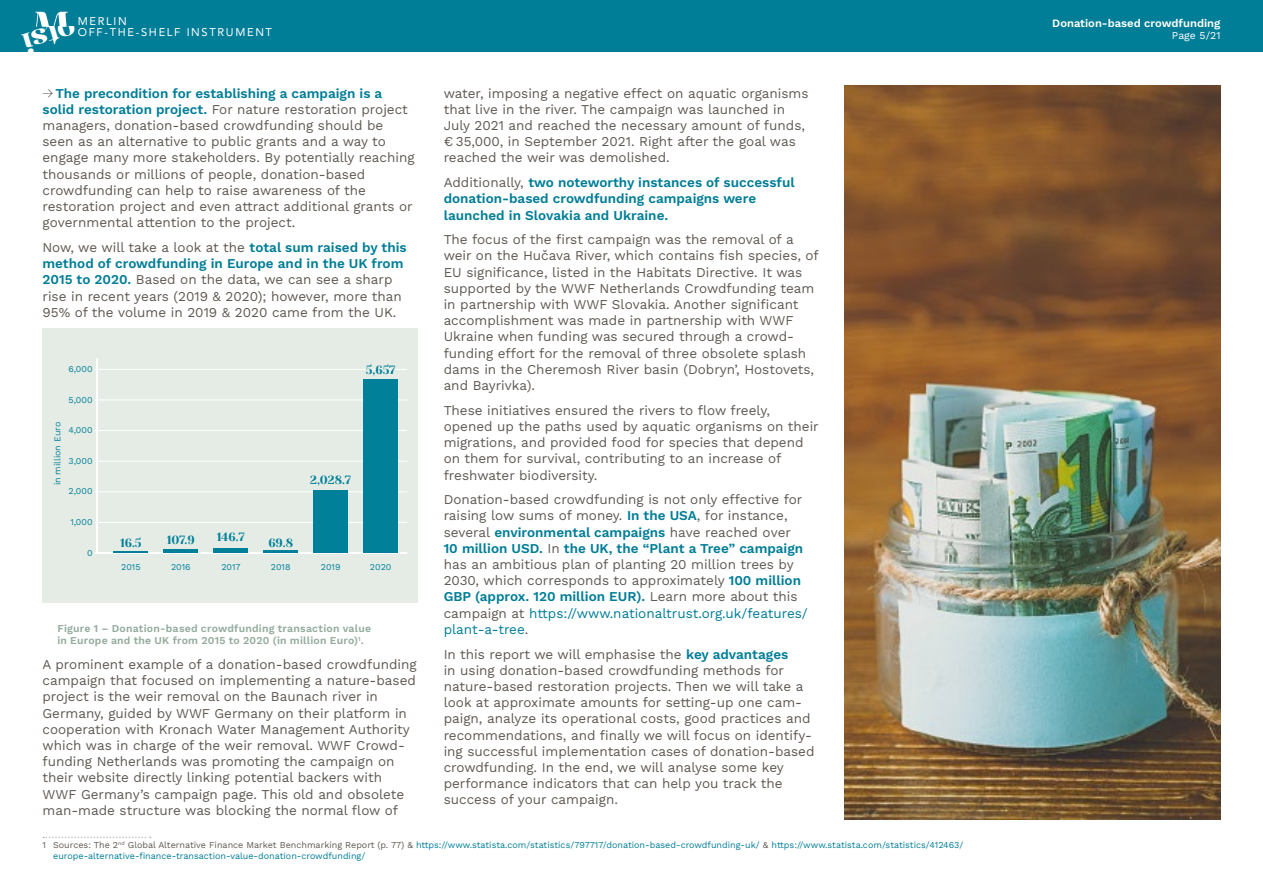
<style>
.page{position:relative;width:1263px;height:893px;background:#fff}
.page>*{position:absolute;margin:0;border:0;box-sizing:border-box;transform-origin:0 0}
.t1{font:800 31.05px "Famosa";color:#fff}
.t2{font:13.5px/16.2px "Work Sans";color:#5f5953}
.t3{font:600 13.5px/16.2px "Work Sans";color:#007d97}
.t4{font:11.85px "Yeseva One";letter-spacing:-.02em;color:#008099}
.t5{font:600 11.25px "Work Sans";color:#fff}
.t6{font:11.1px/11.9px "Avenir LT Std";letter-spacing:.15em;color:#fff}
.t7{font:600 10.5px/12.6px "Work Sans";letter-spacing:.02em;color:#93ab9c}
.t8{font:10.5px "Work Sans";color:#fff}
.t9{font:9px/10.8px "Work Sans";color:#007d97}
.t10{font:8.85px "Work Sans";color:#008099}
.s1{font-weight:400;color:#5f5953}
.s2{font-weight:600;color:#007d97}
.s3{color:#007d97}
.s4{font-family:"Labil Grotesk";font-weight:700}
.s5{color:#5f5953}
</style>
<div class="page">
<img style="left:845px;top:85px;width:375px;height:734px">
<div style="left:43px;top:328px;width:375px;height:274px;background:#e5ece5"></div>
<hr style="left:96px;top:358px;width:2px;height:195px;background:#fff">
<hr style="left:95px;top:552px;width:312px;height:2px;background:#fff">
<hr style="left:95px;top:522px;width:312px;height:1px;background:#fff">
<hr style="left:95px;top:491px;width:312px;height:1px;background:#fff">
<hr style="left:95px;top:461px;width:312px;height:1px;background:#fff">
<hr style="left:95px;top:430px;width:312px;height:1px;background:#fff">
<hr style="left:95px;top:400px;width:312px;height:1px;background:#fff">
<hr style="left:95px;top:369px;width:312px;height:1px;background:#fff">
<div style="left:363px;top:380px;width:35px;height:173px;background:#008099"></div>
<div style="left:313px;top:491px;width:35px;height:62px;background:#008099"></div>
<hr style="left:263px;top:551px;width:35px;height:2px;background:#008099">
<div style="left:214px;top:548px;width:34px;height:5px;background:#008099"></div>
<hr style="left:164px;top:550px;width:34px;height:3px;background:#008099">
<hr style="left:114px;top:552px;width:34px;height:1px;background:#008099">
<svg style="left:43px;top:837px;width:108px;height:1px"></svg>
<div style="left:0;top:0;width:1263px;height:51px;background:#007d97"></div>
<svg style="left:35px;top:12px;width:33px;height:15px"></svg>
<p class="t6" style="left:78px;top:15px;width:196px">MERLIN<br>OFF-THE-SHELF INSTRUMENT</p>
<h1 class="t1" style="left:83px;top:51px;width:57px;rotate:163deg">otsi</h1>
<p class="t5" style="left:1052px;top:14px;width:170px">Donation-based crowdfunding</p>
<p class="t8" style="left:1172px;top:28px;width:50px">Page 5/21</p>
<p class="t2" style="left:444px;top:84px;width:366px">water, imposing a negative effect on aquatic organisms that live in the river. The campaign was launched in July 2021 and reached the necessary amount of funds, € 35,000, in September 2021. Right after the goal was reached the weir was demolished.</p>
<p class="t3" style="left:444px;top:174px;width:352px"><span class="s1">Additionally,</span> two noteworthy instances of successful donation-based crowdfunding campaigns were launched in Slovakia and Ukraine.</p>
<p class="t2" style="left:444px;top:231px;width:377px">The focus of the first campaign was the removal of a weir on the Hučava River, which contains fish species, of EU significance, listed in the Habitats Directive. It was supported by the WWF Netherlands Crowdfunding team in partnership with WWF Slovakia. Another significant accomplishment was made in partnership with WWF Ukraine when funding was secured through a crowd&shy;funding effort for the removal of three obsolete splash dams in the Cheremosh River basin (Dobryn’, Hostovets, and Bayrivka).</p>
<p class="t2" style="left:444px;top:401px;width:377px">These initiatives ensured the rivers to flow freely, opened up the paths used by aquatic organisms on their migrations, and provided food for species that depend on them for survival, contributing to an increase of freshwater biodiversity.</p>
<p class="t2" style="left:444px;top:491px;width:366px">Donation-based crowdfunding is not only effective for raising low sums of money. <span class="s2">In the USA</span>, for instance, several <span class="s2">environmental campaigns</span> have reached over <span class="s2">10 million USD.</span> In <span class="s2">the UK, the “Plant a Tree” campaign </span>has an ambitious plan of planting 20 million trees by 2030, which corresponds to approximately <span class="s2">100 million GBP (approx. 120 million EUR).</span> Learn more about this campaign at <span class="s3">https://www.nationaltrust.org.uk/features/ plant-a-tree</span>.</p>
<p class="t2" style="left:444px;top:645px;width:372px">In this report we will emphasise the <span class="s2">key advantages<br></span>in using donation-based crowdfunding methods for nature-based restoration projects. Then we will take a look at approximate amounts for setting-up one cam&shy;paign, analyze its operational costs, good practices and recommendations, and finally we will focus on identify&shy;ing successful implementation cases of donation-based crowdfunding. In the end, we will analyse some key performance indicators that can help you track the success of your campaign.</p>
<p class="t2" style="left:43px;top:84px;width:374px"><span class="s4">→</span> <span class="s2">The precondition for establishing a campaign is a solid restoration project.</span> For nature restoration project managers, donation-based crowdfunding should be seen as an alternative to public grants and a way to engage many more stakeholders. By potentially reaching thousands or millions of people, donation-based crowdfunding can help to raise awareness of the restoration project and even attract additional grants or governmental attention to the project.</p>
<p class="t2" style="left:43px;top:239px;width:366px">Now, we will take a look at the <span class="s2">total sum raised by this method of crowdfunding in Europe and in the UK from 2015 to 2020.</span> Based on the data, we can see a sharp rise in recent years (2019 &amp; 2020); however, more than 95% of the volume in 2019 &amp; 2020 came from the UK.</p>
<p class="t4" style="left:366px;top:361px;width:31px">5,657</p>
<p class="t10" style="left:68px;top:362px;width:26px">6,000</p>
<p class="t10" style="left:69px;top:393px;width:25px">5,000</p>
<p class="t10" style="left:51px;top:485px;width:65px;rotate:-90deg">in million Euro</p>
<p class="t10" style="left:68px;top:423px;width:26px">4,000</p>
<p class="t10" style="left:69px;top:454px;width:25px">3,000</p>
<p class="t4" style="left:310px;top:471px;width:42px">2,028.7</p>
<p class="t10" style="left:69px;top:485px;width:25px">2,000</p>
<p class="t10" style="left:70px;top:515px;width:24px">1,000</p>
<p class="t4" style="left:120px;top:535px;width:23px">16.5</p>
<p class="t4" style="left:167px;top:531px;width:29px">107.9</p>
<p class="t4" style="left:217px;top:528px;width:30px">146.7</p>
<p class="t4" style="left:268px;top:534px;width:26px">69.8</p>
<p class="t10" style="left:87px;top:546px;width:7px">0</p>
<p class="t10" style="left:121px;top:560px;width:21px">2015</p>
<p class="t10" style="left:171px;top:560px;width:21px">2016</p>
<p class="t10" style="left:221px;top:560px;width:21px">2017</p>
<p class="t10" style="left:271px;top:560px;width:21px">2018</p>
<p class="t10" style="left:321px;top:560px;width:21px">2019</p>
<p class="t10" style="left:370px;top:560px;width:23px">2020</p>
<p class="t7" style="left:57px;top:621px;width:315px">Figure 1 – Donation-based crowdfunding transaction value in Europe and the UK from 2015 to 2020 (in million Euro)<sup>1</sup>.</p>
<p class="t2" style="left:43px;top:656px;width:376px">A prominent example of a donation-based crowdfunding campaign that focused on implementing a nature-based project is the weir removal on the Baunach river in Germany, guided by WWF Germany on their platform in cooperation with Kronach Water Management Authority which was in charge of the weir removal. WWF Crowd&shy;funding Netherlands was promoting the campaign on their website directly linking potential backers with WWF Germany’s campaign page. This old and obsolete man-made structure was blocking the normal flow of</p>
<p class="t9" style="left:53px;top:839px;width:912px;text-indent:-11px"><span class="s5">1 Sources: The 2</span><sup>nd</sup> <span class="s5">Global Alternative Finance Market Benchmarking Report (p. 77) &amp;</span> https://www.statista.com/statistics/797717/donation-based-crowdfunding-uk/ <span class="s5">&amp;</span> https://www.statista.com/statistics/412463/ europe-alternative-finance-transaction-value-donation-crowdfunding/</p>
</div>
